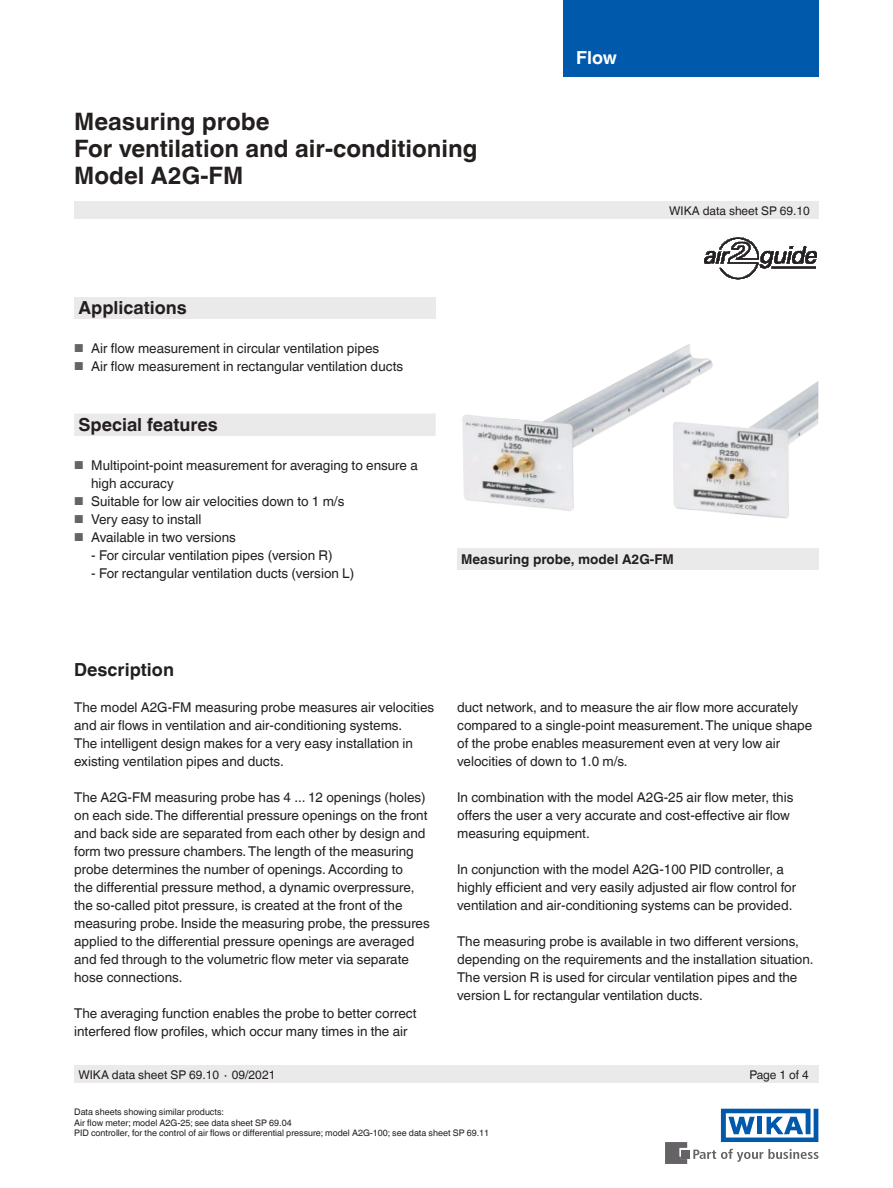
<style>
.page{position:relative;width:893px;height:1188px;background:#fff}
.page>*{position:absolute;margin:0;border:0;box-sizing:border-box;transform-origin:0 0}
.t1{font:700 24px/27px "Helvetica World";color:#241f1f}
.t2{font:700 18px "Helvetica World";color:#241f1f}
.t3{font:700 18px "Helvetica World";color:#fff}
.t4{font:13.5px/18px "Helvetica World";color:#241f1f}
.t5{font:700 13.5px "Helvetica World";color:#241f1f}
.t6{font:12px "Helvetica World";color:#241f1f}
.t7{font:9px/10.5px "Helvetica World";color:#241f1f}
.s1{font-size:11.55px;color:#656365}
</style>
<div class="page">
<div style="left:74px;top:297px;width:362px;height:22px;background:#ebeaea"></div>
<div style="left:74px;top:202px;width:745px;height:17px;background:#ebeaea"></div>
<div style="left:74px;top:1066px;width:745px;height:17px;background:#ebeaea"></div>
<svg style="left:693px;top:1149px;width:126px;height:13px"></svg>
<div style="left:682px;top:1150px;width:8px;height:8px;background:#656365"></div>
<svg style="left:665px;top:1142px;width:22px;height:22px"></svg>
<svg style="left:721px;top:1109px;width:97px;height:33px"></svg>
<div style="left:563px;top:0;width:256px;height:77px;background:#0059ab"></div>
<svg style="left:704px;top:237px;width:113px;height:43px"></svg>
<div style="left:457px;top:548px;width:361px;height:21px;background:#ebeaea"></div>
<div style="left:74px;top:414px;width:362px;height:22px;background:#ebeaea"></div>
<img style="left:462px;top:344px;width:356px;height:175px">
<h1 class="t1" style="left:74px;top:108px;width:405px">Measuring probe<br>For ventilation and air-conditioning<br>Model A2G-FM</h1>
<h2 class="t2" style="left:78px;top:297px;width:110px">Applications</h2>
<p class="t4" style="left:74px;top:339px;width:307px"><span class="s1">■</span> Air flow measurement in circular ventilation pipes</p>
<p class="t4" style="left:74px;top:357px;width:330px"><span class="s1">■</span> Air flow measurement in rectangular ventilation ducts</p>
<h2 class="t3" style="left:576px;top:47px;width:42px">Flow</h2>
<p class="t6" style="left:669px;top:204px;width:142px">WIKA data sheet SP 69.10</p>
<h2 class="t2" style="left:78px;top:414px;width:141px">Special features</h2>
<p class="t4" style="left:91px;top:456px;width:328px;text-indent:-17px"><span class="s1">■</span> Multipoint-point measurement for averaging to ensure a high accuracy</p>
<p class="t4" style="left:74px;top:492px;width:272px"><span class="s1">■</span> Suitable for low air velocities down to 1 m/s</p>
<p class="t4" style="left:74px;top:510px;width:129px"><span class="s1">■</span> Very easy to install</p>
<p class="t4" style="left:74px;top:528px;width:163px"><span class="s1">■</span> Available in two versions</p>
<p class="t4" style="left:91px;top:546px;width:243px">- For circular ventilation pipes (version R)</p>
<p class="t4" style="left:91px;top:564px;width:265px">- For rectangular ventilation ducts (version L)</p>
<p class="t5" style="left:461px;top:551px;width:214px">Measuring probe, model A2G-FM</p>
<h2 class="t2" style="left:74px;top:659px;width:101px">Description</h2>
<p class="t4" style="left:74px;top:698px;width:362px">The model A2G-FM measuring probe measures air velocities and air flows in ventilation and air-conditioning systems.<br>The intelligent design makes for a very easy installation in existing ventilation pipes and ducts.</p>
<p class="t4" style="left:74px;top:788px;width:357px">The A2G-FM measuring probe has 4 ... 12 openings (holes) on each side. The differential pressure openings on the front and back side are separated from each other by design and form two pressure chambers. The length of the measuring probe determines the number of openings. According to<br>the differential pressure method, a dynamic overpressure, the so-called pitot pressure, is created at the front of the measuring probe. Inside the measuring probe, the pressures applied to the differential pressure openings are averaged and fed through to the volumetric flow meter via separate hose connections.</p>
<p class="t4" style="left:74px;top:1004px;width:344px">The averaging function enables the probe to better correct interfered flow profiles, which occur many times in the air</p>
<p class="t4" style="left:457px;top:698px;width:357px">duct network, and to measure the air flow more accurately compared to a single-point measurement. The unique shape of the probe enables measurement even at very low air velocities of down to 1.0 m/s.</p>
<p class="t4" style="left:457px;top:788px;width:338px">In combination with the model A2G-25 air flow meter, this offers the user a very accurate and cost-effective air flow measuring equipment.</p>
<p class="t4" style="left:457px;top:860px;width:341px">In conjunction with the model A2G-100 PID controller, a highly efficient and very easily adjusted air flow control for ventilation and air-conditioning systems can be provided.</p>
<p class="t4" style="left:457px;top:932px;width:358px">The measuring probe is available in two different versions, depending on the requirements and the installation situation.<br>The version R is used for circular ventilation pipes and the version L for rectangular ventilation ducts.</p>
<p class="t6" style="left:78px;top:1068px;width:198px">WIKA data sheet SP 69.10 ∙ 09/2021</p>
<p class="t6" style="left:749px;top:1068px;width:61px">Page 1 of 4</p>
<p class="t7" style="left:74px;top:1107px;width:416px">Data sheets showing similar products:<br>Air flow meter; model A2G-25; see data sheet SP 69.04<br>PID controller, for the control of air flows or differential pressure; model A2G-100; see data sheet SP 69.11</p>
</div>
